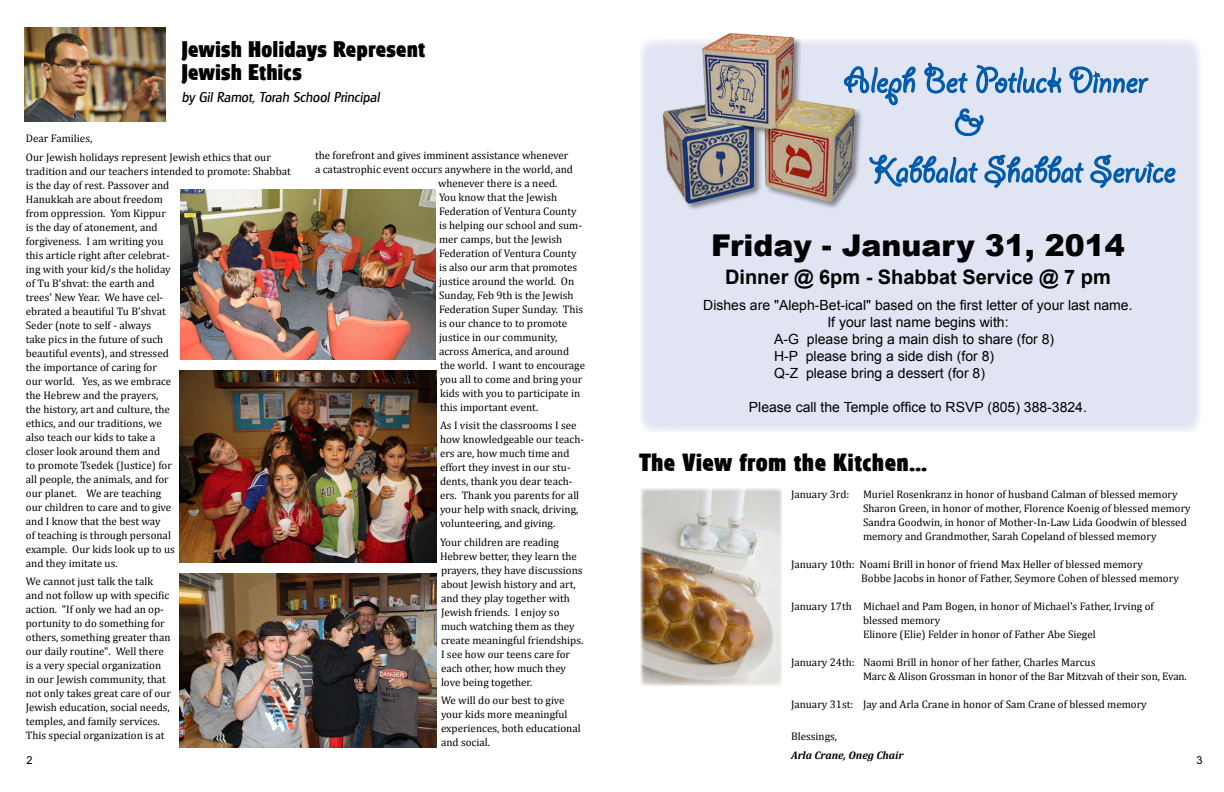
<style>
.page{position:relative;width:1224px;height:792px;background:#fff}
.page>*{position:absolute;margin:0;border:0;box-sizing:border-box;transform-origin:0 0}
.t1{font:39px/43px "Giddyup Std";color:#005baa}
.t2{font:900 30px "Arial";color:#000}
.t3{font:24.2px "Goudita Sans Heavy SF Bold";letter-spacing:.035em;color:#000;scale:.91 1}
.t4{font:22px/22.5px "Goudita Sans Heavy SF Bold";letter-spacing:.025em;color:#000;scale:.91 1}
.t5{font:700 20px "Arial";color:#000}
.t6{font:14px "Arial";color:#000}
.t7{font:14px "Goudita Sans SF Italic";color:#000}
.t8{font:11px/14px "Cambria";color:#000}
.t9{font:italic 700 11px "Cambria";color:#000}
.t10{font:11px "Arial";color:#000}
</style>
<div class="page">
<img style="left:640px;top:488px;width:142px;height:198px">
<div style="left:640px;top:39px;width:561px;height:394px;background:#e1e4f3;border-radius:12px"></div>
<img style="left:658px;top:33px;width:185px;height:176px">
<svg style="left:843px;top:39px;width:333px;height:159px"></svg>
<img style="left:24px;top:27px;width:141px;height:94px">
<img style="left:181px;top:190px;width:254px;height:169px">
<img style="left:180px;top:371px;width:256px;height:191px">
<img style="left:180px;top:573px;width:257px;height:174px">
<h3 class="t4" style="left:182px;top:38px;width:269px">Jewish Holidays Represent<br>Jewish Ethics</h3>
<p class="t7" style="left:182px;top:89px;width:199px">by Gil Ramot, Torah School Principal</p>
<h1 class="t1" style="left:954px;top:60px;width:195px;text-indent:-110px">Aleph Bet Potluck Dinner &amp;</h1>
<h1 class="t1" style="left:869px;top:150px;width:308px">Kabbalat Shabbat Service</h1>
<p class="t8" style="left:26px;top:129px;width:247px;line-height:18.5px">Dear Families,<br>Our Jewish holidays represent Jewish ethics that our</p>
<p class="t8" style="left:26px;top:164px;width:266px">tradition and our teachers intended to promote: Shabbat is the day of rest. Passover and<br>Hanukkah are about freedom<br>from oppression. Yom Kippur<br>is the day of atonement, and<br>forgiveness. I am writing you<br>this article right after celebrat-<br>ing with your kid/s the holiday<br>of Tu B'shvat: the earth and<br>trees' New Year. We have cel-<br>ebrated a beautiful Tu B'shvat<br>Seder (note to self - always<br>take pics in the future of such<br>beautiful events), and stressed<br>the importance of caring for<br>our world. Yes, as we embrace<br>the Hebrew and the prayers,<br>the history, art and culture, the<br>ethics, and our traditions, we<br>also teach our kids to take a<br>closer look around them and<br>to promote Tsedek (Justice) for<br>all people, the animals, and for<br>our planet. We are teaching<br>our children to care and to give<br>and I know that the best way<br>of teaching is through personal<br>example. Our kids look up to us<br>and they imitate us.</p>
<p class="t8" style="left:26px;top:575px;width:147px">We cannot just talk the talk and not follow up with specific action. "If only we had an op&shy;portunity to do something for others, something greater than our daily routine". Well there is a very special organization in our Jewish community, that not only takes great care of our<br>Jewish education, social needs, temples, and family services.<br>This special organization is at</p>
<p class="t8" style="left:315px;top:148px;width:255px">the forefront and gives imminent assistance whenever</p>
<p class="t8" style="left:315px;top:162px;width:259px">a catastrophic event occurs anywhere in the world, and</p>
<p class="t8" style="left:438px;top:176px;width:121px">whenever there is a need.</p>
<p class="t8" style="left:439px;top:190px;width:120px">You know that the Jewish</p>
<p class="t8" style="left:439px;top:204px;width:139px">Federation of Ventura County</p>
<p class="t8" style="left:439px;top:218px;width:145px">is helping our school and sum-</p>
<p class="t8" style="left:439px;top:232px;width:125px">mer camps, but the Jewish</p>
<p class="t8" style="left:439px;top:246px;width:139px">Federation of Ventura County</p>
<p class="t8" style="left:439px;top:260px;width:140px">is also our arm that promotes</p>
<p class="t8" style="left:439px;top:274px;width:137px">justice around the world. On</p>
<p class="t8" style="left:439px;top:288px;width:136px">Sunday, Feb 9th is the Jewish</p>
<p class="t8" style="left:439px;top:302px;width:146px">Federation Super Sunday. This</p>
<p class="t8" style="left:439px;top:316px;width:130px">is our chance to to promote</p>
<p class="t8" style="left:439px;top:330px;width:120px">justice in our community,</p>
<p class="t8" style="left:439px;top:344px;width:132px">across America, and around</p>
<p class="t8" style="left:440px;top:358px;width:147px">the world. I want to encourage</p>
<p class="t8" style="left:440px;top:372px;width:144px">you all to come and bring your</p>
<p class="t8" style="left:440px;top:386px;width:142px">kids with you to participate in</p>
<p class="t8" style="left:440px;top:400px;width:100px">this important event.</p>
<p class="t8" style="left:440px;top:418px;width:146px">As I visit the classrooms I see how knowledgeable our teach&shy;ers are, how much time and effort they invest in our stu&shy;dents, thank you dear teach&shy;ers. Thank you parents for all your help with snack, driving, volunteering, and giving.</p>
<p class="t8" style="left:440px;top:535px;width:145px">Your children are reading<br>Hebrew better, they learn the prayers, they have discussions about Jewish history and art, and they play together with<br>Jewish friends. I enjoy so much watching them as they create meaningful friendships.<br>I see how our teens care for each other, how much they love being together.</p>
<p class="t8" style="left:441px;top:694px;width:141px">We will do our best to give your kids more meaningful experiences, both educational and social.</p>
<h2 class="t2" style="left:711px;top:224px;width:415px">Friday - January 31, 2014</h2>
<h3 class="t5" style="left:725px;top:264px;width:387px">Dinner @ 6pm - Shabbat Service @ 7 pm</h3>
<p class="t6" style="left:703px;top:296px;width:431px">Dishes are "Aleph-Bet-ical" based on the first letter of your last name.</p>
<p class="t6" style="left:827px;top:313px;width:183px">If your last name begins with:</p>
<p class="t6" style="left:774px;top:330px;width:282px">A-G please bring a main dish to share (for 8)</p>
<p class="t6" style="left:774px;top:347px;width:221px">H-P please bring a side dish (for 8)</p>
<p class="t6" style="left:774px;top:364px;width:212px">Q-Z please bring a dessert (for 8)</p>
<p class="t6" style="left:749px;top:398px;width:340px">Please call the Temple office to RSVP (805) 388-3824.</p>
<h3 class="t3" style="left:639px;top:448px;width:318px">The View from the Kitchen...</h3>
<p class="t8" style="left:863px;top:487px;width:329px;text-indent:-72px">January 3rd: Muriel Rosenkranz in honor of husband Calman of blessed memory Sharon Green, in honor of mother, Florence Koenig of blessed memory Sandra Goodwin, in honor of Mother-In-Law Lida Goodwin of blessed memory and Grandmother, Sarah Copeland of blessed memory</p>
<p class="t8" style="left:861px;top:557px;width:319px;text-indent:-70px">January 10th: Noami Brill in honor of friend Max Heller of blessed memory<br>Bobbe Jacobs in honor of Father, Seymore Cohen of blessed memory</p>
<p class="t8" style="left:863px;top:599px;width:292px;text-indent:-72px">January 17th Michael and Pam Bogen, in honor of Michael's Father, Irving of blessed memory<br>Elinore (Elie) Felder in honor of Father Abe Siegel</p>
<p class="t8" style="left:863px;top:655px;width:325px;text-indent:-72px">January 24th: Naomi Brill in honor of her father, Charles Marcus<br>Marc &amp; Alison Grossman in honor of the Bar Mitzvah of their son, Evan.</p>
<p class="t8" style="left:791px;top:697px;width:357px">January 31st: Jay and Arla Crane in honor of Sam Crane of blessed memory</p>
<p class="t8" style="left:791px;top:730px;width:48px">Blessings,</p>
<p class="t9" style="left:791px;top:748px;width:114px">Arla Crane, Oneg Chair</p>
<p class="t10" style="left:27px;top:753px;width:8px">2</p>
<p class="t10" style="left:1197px;top:753px;width:8px">3</p>
</div>
